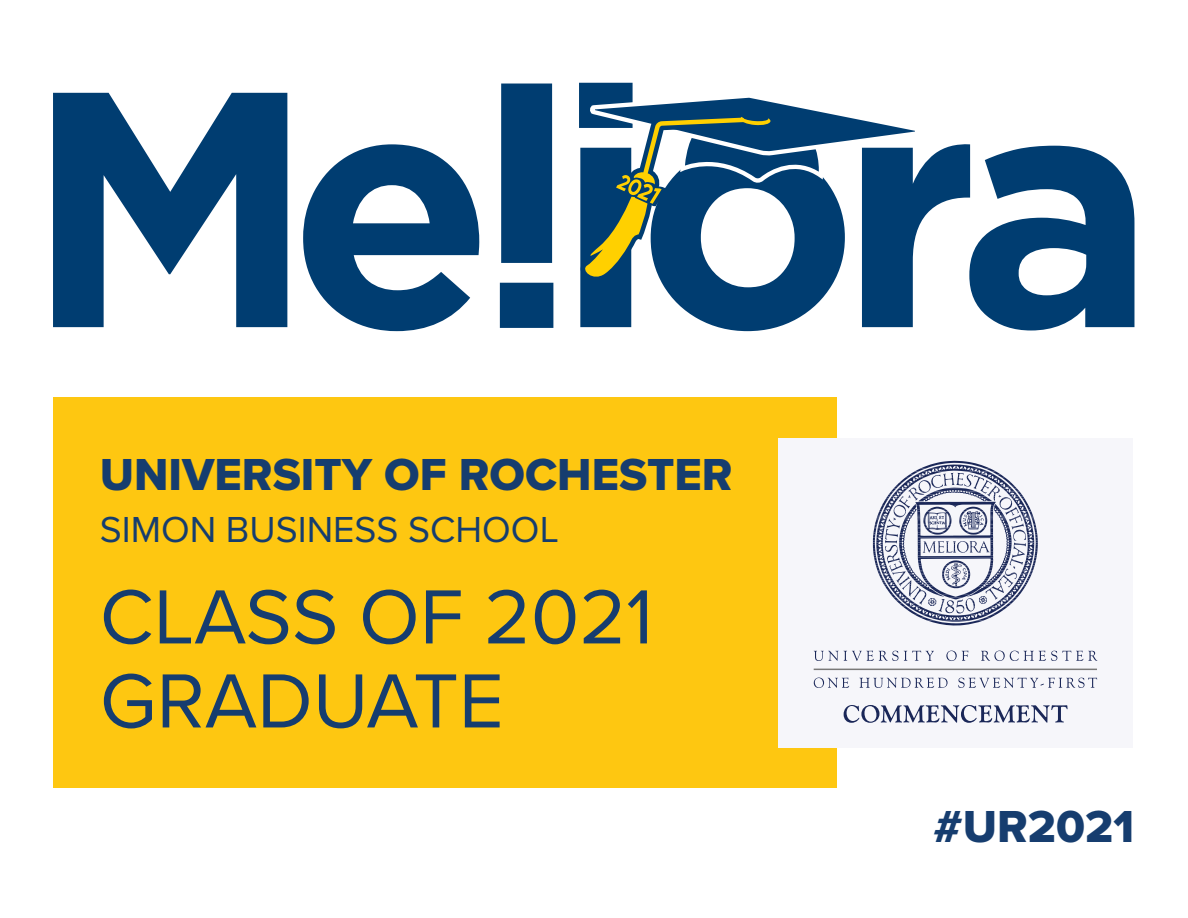
<style>
.page{position:relative;width:1188px;height:918px;background:#fff}
.page>*{position:absolute;margin:0;border:0;box-sizing:border-box;transform-origin:0 0}
.t1{font:700 334.8px "Homepage Baukasten";letter-spacing:-.06em;color:#003d71}
.t2{font:79.5px/84px "Proxima Nova";color:#163d6f}
.t3{font:46.5px "Proxima Nova Extrabld";color:#163d6f}
.t4{font:37.5px "Proxima Nova";color:#163d6f}
</style>
<div class="page">
<svg style="left:580px;top:97px;width:335px;height:185px"></svg>
<div style="left:53px;top:397px;width:784px;height:390px;background:#fec711"></div>
<div style="left:778px;top:439px;width:355px;height:309px;background:#f6f6fa"></div>
<svg style="left:814px;top:651px;width:24px;height:10px"></svg>
<svg style="left:844px;top:651px;width:54px;height:10px"></svg>
<svg style="left:904px;top:651px;width:30px;height:10px"></svg>
<svg style="left:946px;top:651px;width:22px;height:10px"></svg>
<svg style="left:981px;top:651px;width:116px;height:10px"></svg>
<svg style="left:844px;top:705px;width:224px;height:18px"></svg>
<svg style="left:814px;top:678px;width:35px;height:10px"></svg>
<svg style="left:859px;top:678px;width:89px;height:10px"></svg>
<svg style="left:958px;top:678px;width:139px;height:10px"></svg>
<hr style="left:814px;top:669px;width:283px;height:1px;background:#7a7978">
<svg style="left:873px;top:461px;width:165px;height:165px"></svg>
<h1 class="t1" style="left:25px;top:15px;width:1132px">Me iora</h1>
<h1 class="t1" style="left:577px;top:396px;width:103px;rotate:-180deg">i</h1>
<p class="t3" style="left:100px;top:440px;width:634px">UNIVERSITY OF ROCHESTER</p>
<p class="t4" style="left:100px;top:502px;width:460px">SIMON BUSINESS SCHOOL</p>
<h2 class="t2" style="left:100px;top:571px;width:555px">CLASS OF 2021<br>GRADUATE</h2>
<p class="t3" style="left:933px;top:792px;width:202px">#UR2021</p>
</div>
